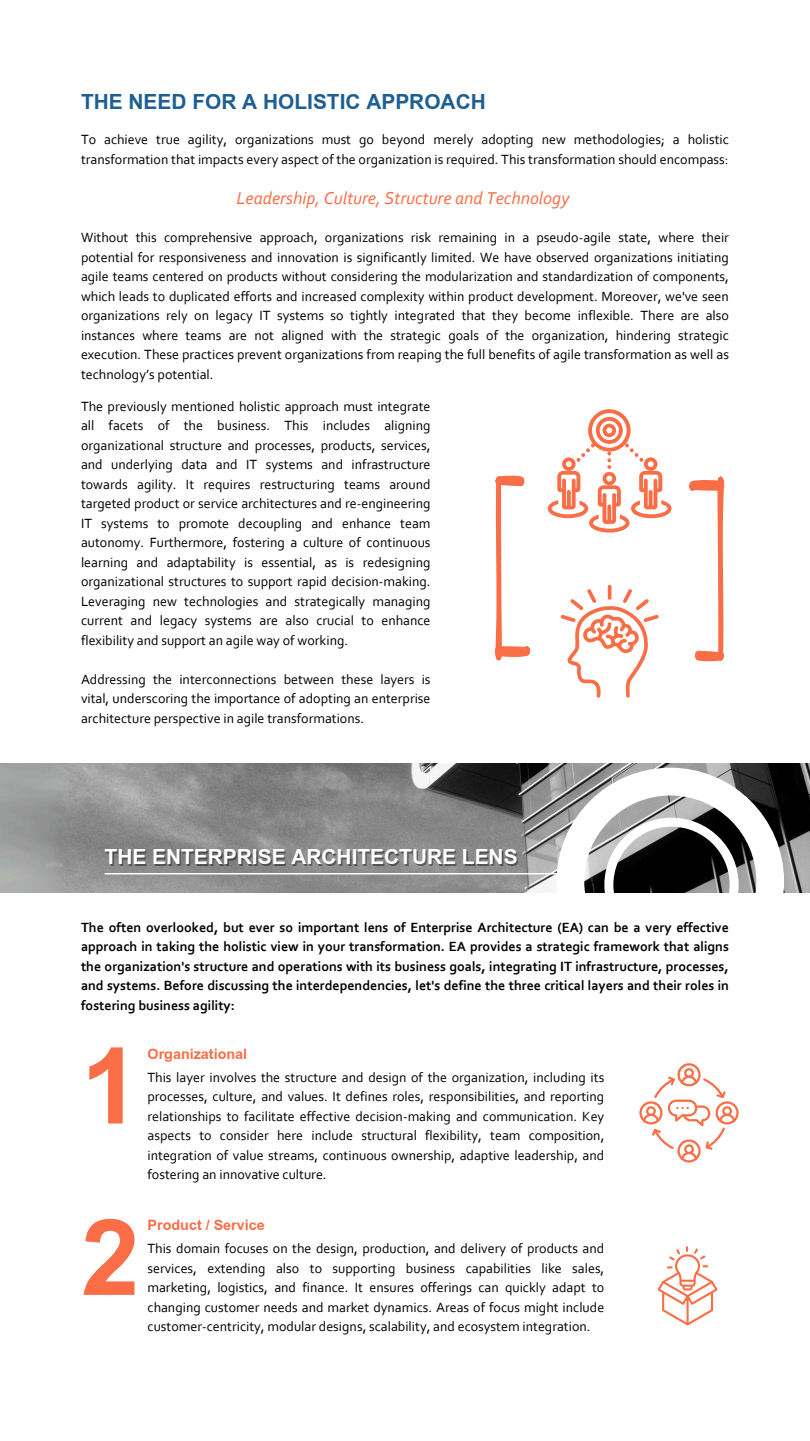
<style>
.page{position:relative;width:810px;height:1441px;background:#fff}
.page>*{position:absolute;margin:0;border:0;box-sizing:border-box;transform-origin:0 0}
.t1{font:700 162px "Browallia New";color:#f96e46}
.t2{font:700 32px "Browallia New";color:#fff}
.t3{font:700 32px "Browallia New";color:#1d5f94}
.t4{font:700 22px "Browallia New";color:#f96e46}
.t5{font:italic 18px "Corbel";color:#f96e46}
.t6{font:14px/19.5px "Corbel";color:#000;text-align:justify}
.t7{font:700 14px/19.5px "Corbel";color:#000;text-align:justify}
</style>
<div class="page">
<svg style="left:548px;top:409px;width:124px;height:123px"></svg>
<hr style="left:608px;top:584px;width:3px;height:15px;background:#f96e46;border-radius:2px">
<svg style="left:561px;top:589px;width:98px;height:108px"></svg>
<svg style="left:495px;top:475px;width:35px;height:185px"></svg>
<svg style="left:689px;top:476px;width:35px;height:185px"></svg>
<img style="left:0;top:763px;width:810px;height:129px">
<hr style="left:105px;top:872px;width:468px;height:2px;background:#fff">
<svg style="left:557px;top:767px;width:227px;height:126px"></svg>
<svg style="left:604px;top:817px;width:135px;height:76px"></svg>
<svg style="left:639px;top:1063px;width:99px;height:99px"></svg>
<svg style="left:658px;top:1246px;width:60px;height:78px"></svg>
<p class="t3" style="left:81px;top:81px;width:406px">THE NEED FOR A HOLISTIC APPROACH</p>
<p class="t6" style="left:81px;top:131px;width:649px">To achieve true agility, organizations must go beyond merely adopting new methodologies; a holistic transformation that impacts every aspect of the organization is required. This transformation should encompass:</p>
<p class="t5" style="left:237px;top:190px;width:334px">Leadership, Culture, Structure and Technology</p>
<h3 class="t6" style="left:81px;top:229px;width:649px">Without this comprehensive approach, organizations risk remaining in a pseudo-agile state, where their potential for responsiveness and innovation is significantly limited. We have observed organizations initiating agile teams centered on products without considering the modularization and standardization of components, which leads to duplicated efforts and increased complexity within product development. Moreover, we've seen organizations rely on legacy IT systems so tightly integrated that they become inflexible. There are also instances where teams are not aligned with the strategic goals of the organization, hindering strategic execution. These practices prevent organizations from reaping the full benefits of agile transformation as well as technology’s potential.</h3>
<p class="t6" style="left:81px;top:397px;width:351px">The previously mentioned holistic approach must integrate all facets of the business. This includes aligning organizational structure and processes, products, services, and underlying data and IT systems and infrastructure towards agility. It requires restructuring teams around targeted product or service architectures and re-engineering IT systems to promote decoupling and enhance team autonomy. Furthermore, fostering a culture of continuous learning and adaptability is essential, as is redesigning organizational structures to support rapid decision-making.<br>Leveraging new technologies and strategically managing current and legacy systems are also crucial to enhance flexibility and support an agile way of working.</p>
<p class="t6" style="left:81px;top:670px;width:351px">Addressing the interconnections between these layers is vital, underscoring the importance of adopting an enterprise architecture perspective in agile transformations.</p>
<p class="t2" style="left:105px;top:836px;width:415px">THE ENTERPRISE ARCHITECTURE LENS</p>
<p class="t7" style="left:81px;top:918px;width:649px">The often overlooked, but ever so important lens of Enterprise Architecture (EA) can be a very effective approach in taking the holistic view in your transformation. EA provides a strategic framework that aligns the organization's structure and operations with its business goals, integrating IT infrastructure, processes, and systems. Before discussing the interdependencies, let's define the three critical layers and their roles in fostering business agility:</p>
<p class="t1" style="left:81px;top:981px;width:60px">1</p>
<h1 class="t4" style="left:148px;top:1039px;width:101px">Organizational</h1>
<p class="t6" style="left:148px;top:1068px;width:458px">This layer involves the structure and design of the organization, including its processes, culture, and values. It defines roles, responsibilities, and reporting relationships to facilitate effective decision-making and communication. Key aspects to consider here include structural flexibility, team composition, integration of value streams, continuous ownership, adaptive leadership, and fostering an innovative culture.</p>
<h2 class="t1" style="left:81px;top:1153px;width:60px">2</h2>
<h4 class="t4" style="left:148px;top:1210px;width:119px">Product / Service</h4>
<p class="t6" style="left:148px;top:1239px;width:458px">This domain focuses on the design, production, and delivery of products and services, extending also to supporting business capabilities like sales, marketing, logistics, and finance. It ensures offerings can quickly adapt to changing customer needs and market dynamics. Areas of focus might include customer-centricity, modular designs, scalability, and ecosystem integration.</p>
</div>
